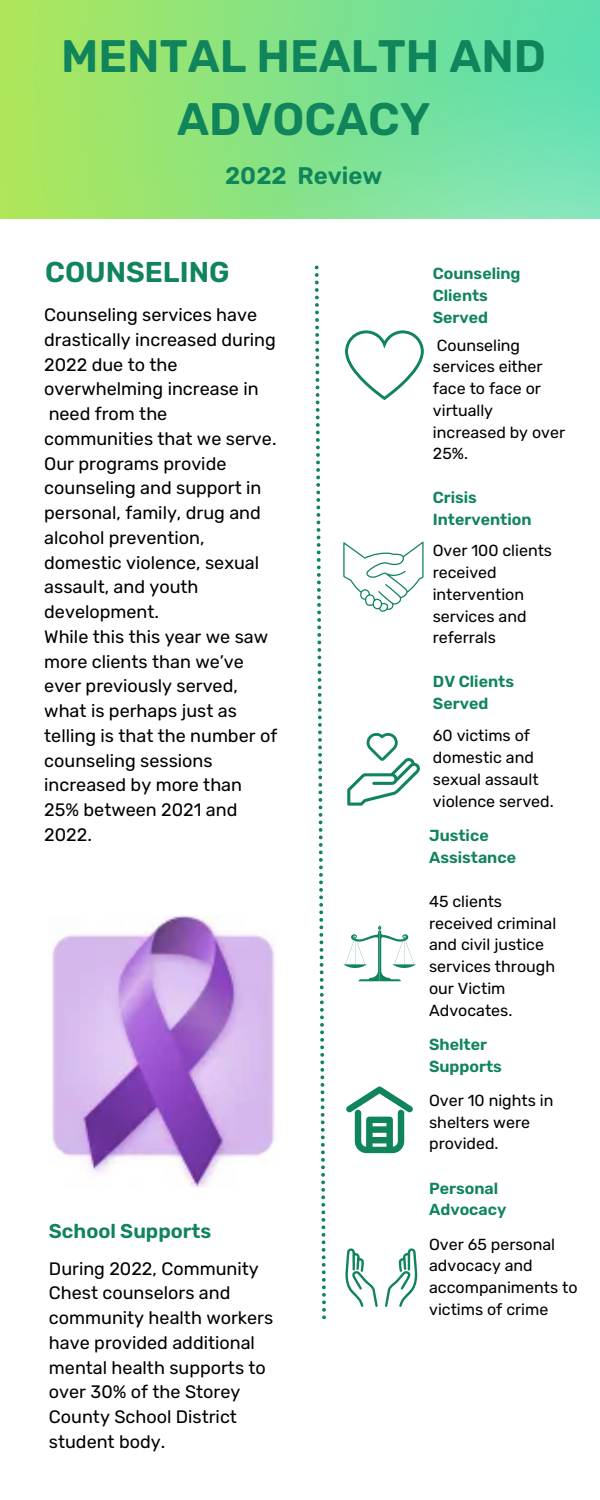
<style>
.page{position:relative;width:600px;height:1500px;background:#fff}
.page>*{position:absolute;margin:0;border:0;box-sizing:border-box;transform-origin:0 0}
.t1{font:600 45.5px/63px "Rubik";color:#10845a;text-align:center}
.t2{font:600 28.7px "Rubik";color:#10845a}
.t3{font:600 24px "Rubik";color:#10845a}
.t4{font:600 20px "Rubik";color:#10845a}
.t5{font:18px/24.8px "Rubik";color:#000}
.t6{font:16px/21.8px "Rubik";color:#000}
.t7{font:600 16px/21.8px "Rubik";color:#10845a}
</style>
<div class="page">
<img style="left:0;top:0;width:600px;height:219px">
<img style="left:52px;top:915px;width:223px;height:273px">
<svg style="left:345px;top:330px;width:79px;height:70px"></svg>
<svg style="left:343px;top:542px;width:81px;height:70px"></svg>
<svg style="left:347px;top:733px;width:73px;height:73px"></svg>
<svg style="left:343px;top:925px;width:73px;height:56px"></svg>
<svg style="left:346px;top:1086px;width:67px;height:67px"></svg>
<svg style="left:345px;top:1248px;width:33px;height:59px"></svg>
<svg style="left:385px;top:1248px;width:33px;height:59px"></svg>
<svg style="left:315px;top:266px;width:11px;height:1053px"></svg>
<h1 class="t1" style="left:61px;top:25px;width:486px">MENTAL HEALTH AND<br>ADVOCACY</h1>
<h3 class="t3" style="left:225px;top:162px;width:159px">2022 Review</h3>
<h2 class="t2" style="left:45px;top:255px;width:186px">COUNSELING</h2>
<p class="t7" style="left:433px;top:263px;width:89px">Counseling<br>Clients<br>Served</p>
<p class="t6" style="left:433px;top:334px;width:134px">Counseling services either face to face or virtually increased by over<br>25%.</p>
<p class="t7" style="left:433px;top:487px;width:100px">Crisis<br>Intervention</p>
<p class="t6" style="left:433px;top:540px;width:121px">Over 100 clients received intervention services and referrals</p>
<p class="t7" style="left:433px;top:671px;width:83px">DV Clients<br>Served</p>
<p class="t6" style="left:433px;top:725px;width:122px">60 victims of domestic and sexual assault violence served.</p>
<p class="t7" style="left:429px;top:825px;width:88px">Justice<br>Assistance</p>
<p class="t6" style="left:429px;top:890px;width:129px">45 clients received criminal and civil justice services through our Victim<br>Advocates.</p>
<p class="t7" style="left:429px;top:1034px;width:74px">Shelter<br>Supports</p>
<p class="t6" style="left:429px;top:1090px;width:126px">Over 10 nights in shelters were provided.</p>
<p class="t7" style="left:429px;top:1177px;width:79px">Personal<br>Advocacy</p>
<p class="t6" style="left:429px;top:1233px;width:150px">Over 65 personal advocacy and accompaniments to victims of crime</p>
<p class="t5" style="left:44px;top:302px;width:235px">Counseling services have drastically increased during<br>2022 due to the overwhelming increase in need from the<br>communities that we serve.<br>Our programs provide counseling and support in personal, family, drug and alcohol prevention, domestic violence, sexual assault, and youth development.<br>While this this year we saw more clients than we’ve ever previously served, what is perhaps just as telling is that the number of counseling sessions increased by more than<br>25% between 2021 and<br>2022.</p>
<p class="t4" style="left:49px;top:1219px;width:164px">School Supports</p>
<p class="t5" style="left:49px;top:1256px;width:226px">During 2022, Community<br>Chest counselors and community health workers have provided additional mental health supports to over 30% of the Storey<br>County School District student body.</p>
</div>
